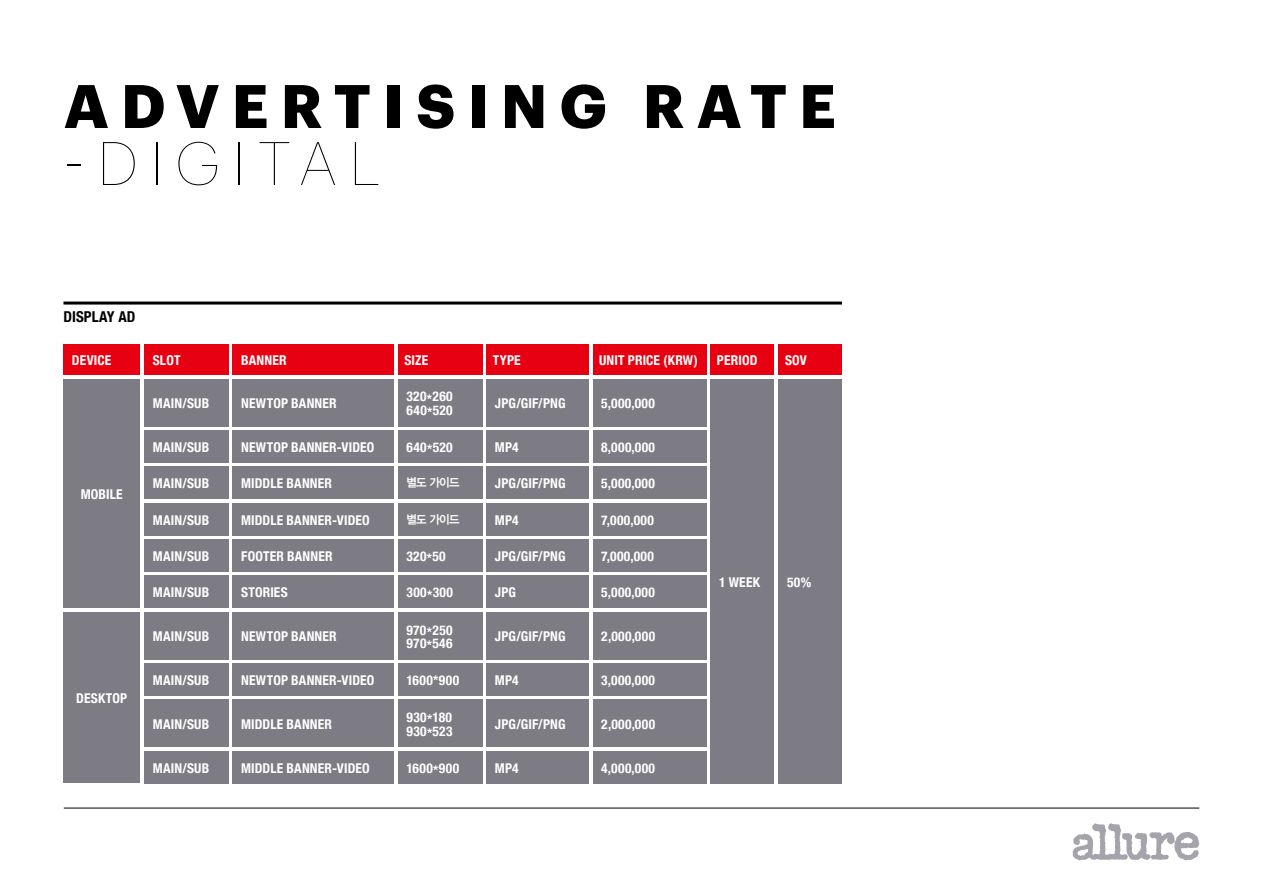
<style>
.page{position:relative;width:1263px;height:893px;background:#fff}
.page>*{position:absolute;margin:0;border:0;box-sizing:border-box;transform-origin:0 0}
.t1{font:700 60px "Graphik";letter-spacing:.205em;color:#000}
.t2{font:100 60px "Graphik";letter-spacing:.205em;color:#000}
.t3{font:700 condensed 15px "Helvetica Neue";letter-spacing:.005em;color:#000}
.t4{font:700 condensed 13.5px/13.5px "Helvetica Neue";letter-spacing:.015em;color:#fff}
.t5{font:12px "YDVYGO14";letter-spacing:-.06em;color:#fff;scale:.95 1}
</style>
<div class="page">
<hr style="left:64px;top:808px;width:1135px;height:1px;background:#000">
<svg style="left:1072px;top:823px;width:127px;height:37px"></svg>
<hr style="left:63px;top:302px;width:779px;height:3px;background:#000">
<div style="left:63px;top:344px;width:77px;height:31px;background:#e60012"></div>
<div style="left:63px;top:379px;width:77px;height:229px;background:#7d7b83"></div>
<div style="left:144px;top:344px;width:84px;height:31px;background:#e60012"></div>
<div style="left:233px;top:344px;width:161px;height:31px;background:#e60012"></div>
<div style="left:398px;top:344px;width:84px;height:31px;background:#e60012"></div>
<div style="left:144px;top:379px;width:84px;height:47px;background:#7d7b83"></div>
<div style="left:233px;top:379px;width:161px;height:47px;background:#7d7b83"></div>
<div style="left:398px;top:379px;width:84px;height:47px;background:#7d7b83"></div>
<div style="left:486px;top:344px;width:102px;height:31px;background:#e60012"></div>
<div style="left:486px;top:379px;width:102px;height:47px;background:#7d7b83"></div>
<div style="left:144px;top:430px;width:84px;height:32px;background:#7d7b83"></div>
<div style="left:233px;top:430px;width:161px;height:32px;background:#7d7b83"></div>
<div style="left:398px;top:430px;width:84px;height:32px;background:#7d7b83"></div>
<div style="left:486px;top:430px;width:102px;height:32px;background:#7d7b83"></div>
<div style="left:779px;top:344px;width:63px;height:31px;background:#e60012"></div>
<div style="left:779px;top:379px;width:63px;height:404px;background:#7d7b83"></div>
<div style="left:711px;top:344px;width:63px;height:31px;background:#e60012"></div>
<div style="left:711px;top:379px;width:63px;height:404px;background:#7d7b83"></div>
<div style="left:63px;top:612px;width:77px;height:171px;background:#7d7b83"></div>
<div style="left:144px;top:467px;width:84px;height:32px;background:#7d7b83"></div>
<div style="left:144px;top:503px;width:84px;height:32px;background:#7d7b83"></div>
<div style="left:233px;top:467px;width:161px;height:32px;background:#7d7b83"></div>
<div style="left:233px;top:503px;width:161px;height:32px;background:#7d7b83"></div>
<div style="left:398px;top:467px;width:84px;height:32px;background:#7d7b83"></div>
<div style="left:398px;top:503px;width:84px;height:32px;background:#7d7b83"></div>
<div style="left:486px;top:467px;width:102px;height:32px;background:#7d7b83"></div>
<div style="left:486px;top:503px;width:102px;height:32px;background:#7d7b83"></div>
<div style="left:144px;top:539px;width:84px;height:33px;background:#7d7b83"></div>
<div style="left:233px;top:539px;width:161px;height:33px;background:#7d7b83"></div>
<div style="left:398px;top:539px;width:84px;height:33px;background:#7d7b83"></div>
<div style="left:486px;top:539px;width:102px;height:33px;background:#7d7b83"></div>
<div style="left:144px;top:576px;width:84px;height:32px;background:#7d7b83"></div>
<div style="left:233px;top:576px;width:161px;height:32px;background:#7d7b83"></div>
<div style="left:398px;top:576px;width:84px;height:32px;background:#7d7b83"></div>
<div style="left:486px;top:576px;width:102px;height:32px;background:#7d7b83"></div>
<div style="left:593px;top:344px;width:113px;height:31px;background:#e60012"></div>
<div style="left:593px;top:379px;width:113px;height:47px;background:#7d7b83"></div>
<div style="left:593px;top:430px;width:113px;height:32px;background:#7d7b83"></div>
<div style="left:486px;top:612px;width:102px;height:47px;background:#7d7b83"></div>
<div style="left:144px;top:612px;width:84px;height:47px;background:#7d7b83"></div>
<div style="left:233px;top:612px;width:161px;height:47px;background:#7d7b83"></div>
<div style="left:398px;top:612px;width:84px;height:47px;background:#7d7b83"></div>
<div style="left:593px;top:612px;width:113px;height:47px;background:#7d7b83"></div>
<div style="left:593px;top:467px;width:113px;height:32px;background:#7d7b83"></div>
<div style="left:593px;top:503px;width:113px;height:32px;background:#7d7b83"></div>
<div style="left:593px;top:539px;width:113px;height:33px;background:#7d7b83"></div>
<div style="left:593px;top:576px;width:113px;height:32px;background:#7d7b83"></div>
<div style="left:486px;top:663px;width:102px;height:33px;background:#7d7b83"></div>
<div style="left:144px;top:663px;width:84px;height:33px;background:#7d7b83"></div>
<div style="left:233px;top:663px;width:161px;height:33px;background:#7d7b83"></div>
<div style="left:398px;top:663px;width:84px;height:33px;background:#7d7b83"></div>
<div style="left:593px;top:663px;width:113px;height:33px;background:#7d7b83"></div>
<div style="left:486px;top:700px;width:102px;height:47px;background:#7d7b83"></div>
<div style="left:144px;top:700px;width:84px;height:47px;background:#7d7b83"></div>
<div style="left:233px;top:700px;width:161px;height:47px;background:#7d7b83"></div>
<div style="left:398px;top:700px;width:84px;height:47px;background:#7d7b83"></div>
<div style="left:486px;top:751px;width:102px;height:32px;background:#7d7b83"></div>
<div style="left:593px;top:700px;width:113px;height:47px;background:#7d7b83"></div>
<div style="left:593px;top:751px;width:113px;height:32px;background:#7d7b83"></div>
<div style="left:144px;top:751px;width:84px;height:32px;background:#7d7b83"></div>
<div style="left:233px;top:751px;width:161px;height:32px;background:#7d7b83"></div>
<div style="left:398px;top:751px;width:84px;height:32px;background:#7d7b83"></div>
<h1 class="t1" style="left:64px;top:60px;width:773px">ADVERTISING RATE</h1>
<h1 class="t2" style="left:64px;top:121px;width:318px">-DIGITAL</h1>
<p class="t3" style="left:63px;top:304px;width:74px">DISPLAY AD</p>
<p class="t4" style="left:72px;top:353px;width:41px">DEVICE</p>
<p class="t4" style="left:81px;top:487px;width:43px">MOBILE</p>
<p class="t4" style="left:76px;top:691px;width:52px">DESKTOP</p>
<p class="t4" style="left:153px;top:353px;width:29px">SLOT</p>
<p class="t4" style="left:241px;top:353px;width:47px">BANNER</p>
<p class="t4" style="left:404px;top:353px;width:25px">SIZE</p>
<p class="t4" style="left:153px;top:396px;width:58px">MAIN/SUB</p>
<p class="t4" style="left:241px;top:396px;width:97px">NEWTOP BANNER</p>
<p class="t4" style="left:406px;top:389px;width:48px">320*260<br>640*520</p>
<p class="t4" style="left:493px;top:353px;width:29px">TYPE</p>
<p class="t4" style="left:495px;top:396px;width:72px">JPG/GIF/PNG</p>
<p class="t4" style="left:153px;top:440px;width:58px">MAIN/SUB</p>
<p class="t4" style="left:241px;top:440px;width:135px">NEWTOP BANNER-VIDEO</p>
<p class="t4" style="left:406px;top:440px;width:48px">640*520</p>
<p class="t4" style="left:495px;top:440px;width:25px">MP4</p>
<p class="t4" style="left:599px;top:353px;width:100px">UNIT PRICE (KRW)</p>
<p class="t4" style="left:601px;top:396px;width:55px">5,000,000</p>
<p class="t4" style="left:601px;top:440px;width:55px">8,000,000</p>
<p class="t4" style="left:153px;top:476px;width:58px">MAIN/SUB</p>
<p class="t4" style="left:153px;top:512px;width:58px">MAIN/SUB</p>
<p class="t4" style="left:241px;top:476px;width:92px">MIDDLE BANNER</p>
<p class="t4" style="left:241px;top:512px;width:130px">MIDDLE BANNER-VIDEO</p>
<p class="t5" style="left:406px;top:476px;width:57px">별도 가이드</p>
<p class="t5" style="left:406px;top:512px;width:57px">별도 가이드</p>
<p class="t4" style="left:495px;top:476px;width:72px">JPG/GIF/PNG</p>
<p class="t4" style="left:495px;top:512px;width:25px">MP4</p>
<p class="t4" style="left:153px;top:549px;width:58px">MAIN/SUB</p>
<p class="t4" style="left:241px;top:549px;width:93px">FOOTER BANNER</p>
<p class="t4" style="left:406px;top:549px;width:41px">320*50</p>
<p class="t4" style="left:495px;top:549px;width:72px">JPG/GIF/PNG</p>
<p class="t4" style="left:153px;top:585px;width:58px">MAIN/SUB</p>
<p class="t4" style="left:241px;top:585px;width:48px">STORIES</p>
<p class="t4" style="left:406px;top:585px;width:48px">300*300</p>
<p class="t4" style="left:495px;top:585px;width:23px">JPG</p>
<p class="t4" style="left:601px;top:476px;width:55px">5,000,000</p>
<p class="t4" style="left:601px;top:512px;width:54px">7,000,000</p>
<p class="t4" style="left:601px;top:549px;width:54px">7,000,000</p>
<p class="t4" style="left:601px;top:585px;width:55px">5,000,000</p>
<p class="t4" style="left:406px;top:622px;width:48px">970*250<br>970*546</p>
<p class="t4" style="left:601px;top:629px;width:55px">2,000,000</p>
<p class="t4" style="left:153px;top:629px;width:58px">MAIN/SUB</p>
<p class="t4" style="left:241px;top:629px;width:97px">NEWTOP BANNER</p>
<p class="t4" style="left:495px;top:629px;width:72px">JPG/GIF/PNG</p>
<p class="t4" style="left:153px;top:673px;width:58px">MAIN/SUB</p>
<p class="t4" style="left:241px;top:673px;width:135px">NEWTOP BANNER-VIDEO</p>
<p class="t4" style="left:406px;top:673px;width:54px">1600*900</p>
<p class="t4" style="left:495px;top:673px;width:25px">MP4</p>
<p class="t4" style="left:601px;top:673px;width:55px">3,000,000</p>
<p class="t4" style="left:153px;top:716px;width:58px">MAIN/SUB</p>
<p class="t4" style="left:241px;top:716px;width:92px">MIDDLE BANNER</p>
<p class="t4" style="left:495px;top:716px;width:72px">JPG/GIF/PNG</p>
<p class="t4" style="left:406px;top:710px;width:47px">930*180<br>930*523</p>
<p class="t4" style="left:601px;top:716px;width:55px">2,000,000</p>
<p class="t4" style="left:153px;top:760px;width:58px">MAIN/SUB</p>
<p class="t4" style="left:241px;top:760px;width:130px">MIDDLE BANNER-VIDEO</p>
<p class="t4" style="left:406px;top:760px;width:54px">1600*900</p>
<p class="t4" style="left:601px;top:760px;width:55px">4,000,000</p>
<p class="t4" style="left:495px;top:760px;width:25px">MP4</p>
<p class="t4" style="left:717px;top:353px;width:42px">PERIOD</p>
<p class="t4" style="left:719px;top:574px;width:42px">1 WEEK</p>
<p class="t4" style="left:785px;top:353px;width:23px">SOV</p>
<p class="t4" style="left:787px;top:574px;width:26px">50%</p>
</div>
